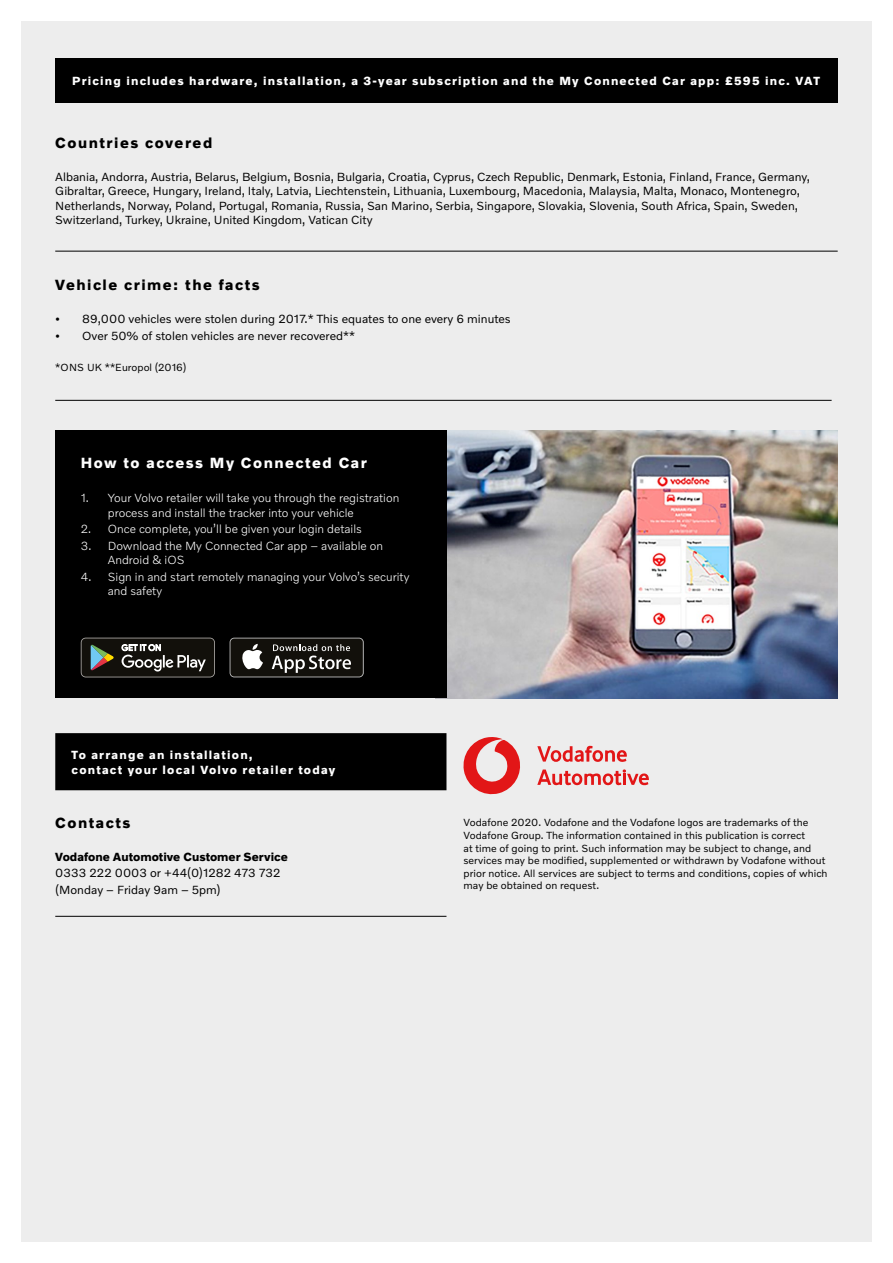
<style>
.page{position:relative;width:893px;height:1263px;background:#fff}
.page>*{position:absolute;margin:0;border:0;box-sizing:border-box;transform-origin:0 0}
.t1{font:700 15px "Volvo Novum";letter-spacing:.1em;color:#000}
.t2{font:700 15px "Volvo Novum";letter-spacing:.1em;color:#fff}
.t3{font:12px/14.4px "Volvo Novum";color:#000}
.t4{font:300 12px/14.4px "Volvo Novum";color:#fff}
.t5{font:700 12px/15px "Volvo Novum";letter-spacing:.1em;color:#fff}
.t6{font:700 12px "Volvo Novum";color:#000}
.t7{font:10.5px/12.6px "Volvo Novum";letter-spacing:.005em;color:#000}
</style>
<div class="page">
<div style="left:21px;top:21px;width:851px;height:1221px;background:#ededed"></div>
<img style="left:446px;top:430px;width:392px;height:268px">
<hr style="left:55px;top:251px;width:783px;height:1px;background:#000">
<hr style="left:55px;top:400px;width:777px;height:1px;background:#000">
<div style="left:55px;top:58px;width:783px;height:45px;background:#000"></div>
<div style="left:55px;top:430px;width:391px;height:268px;background:#000"></div>
<svg style="left:230px;top:638px;width:134px;height:39px"></svg>
<div style="left:230px;top:638px;width:133px;height:38px;background:#12100b;border-radius:4px"></div>
<svg style="left:242px;top:644px;width:21px;height:25px"></svg>
<svg style="left:272px;top:644px;width:79px;height:29px"></svg>
<svg style="left:81px;top:638px;width:134px;height:39px;background:#393833"></svg>
<hr style="left:55px;top:916px;width:391px;height:1px;background:#000">
<div style="left:56px;top:734px;width:390px;height:55px;background:#000"></div>
<div style="left:55px;top:733px;width:391px;height:57px;border:2px solid #000"></div>
<svg style="left:463px;top:737px;width:57px;height:58px"></svg>
<svg style="left:537px;top:745px;width:90px;height:17px"></svg>
<svg style="left:537px;top:769px;width:112px;height:16px"></svg>
<p class="t5" style="left:72px;top:73px;width:749px">Pricing includes hardware, installation, a 3-year subscription and the My Connected Car app: £595 inc. VAT</p>
<p class="t1" style="left:55px;top:133px;width:159px">Countries covered</p>
<p class="t3" style="left:55px;top:169px;width:756px">Albania, Andorra, Austria, Belarus, Belgium, Bosnia, Bulgaria, Croatia, Cyprus, Czech Republic, Denmark, Estonia, Finland, France, Germany, Gibraltar, Greece, Hungary, Ireland, Italy, Latvia, Liechtenstein, Lithuania, Luxembourg, Macedonia, Malaysia, Malta, Monaco, Montenegro, Netherlands, Norway, Poland, Portugal, Romania, Russia, San Marino, Serbia, Singapore, Slovakia, Slovenia, South Africa, Spain, Sweden, Switzerland, Turkey, Ukraine, United Kingdom, Vatican City</p>
<p class="t1" style="left:55px;top:275px;width:206px">Vehicle crime: the facts</p>
<p class="t3" style="left:55px;top:311px;width:457px">• 89,000 vehicles were stolen during 2017.* This equates to one every 6 minutes</p>
<p class="t3" style="left:55px;top:328px;width:301px">• Over 50% of stolen vehicles are never recovered**</p>
<p class="t7" style="left:55px;top:361px;width:133px">*ONS UK **Europol (2016)</p>
<p class="t2" style="left:81px;top:453px;width:288px">How to access My Connected Car</p>
<p class="t4" style="left:108px;top:490px;width:293px;text-indent:-27px">1. Your Volvo retailer will take you through the registration process and install the tracker into your vehicle</p>
<p class="t4" style="left:81px;top:521px;width:283px">2. Once complete, you’ll be given your login details</p>
<p class="t4" style="left:108px;top:538px;width:277px;text-indent:-27px">3. Download the My Connected Car app – available on<br>Android &amp; iOS</p>
<p class="t4" style="left:108px;top:569px;width:303px;text-indent:-27px">4. Sign in and start remotely managing your Volvo’s security and safety</p>
<p class="t5" style="left:72px;top:747px;width:265px">To arrange an installation,<br>contact your local Volvo retailer today</p>
<p class="t1" style="left:55px;top:813px;width:77px">Contacts</p>
<p class="t6" style="left:55px;top:849px;width:234px">Vodafone Automotive Customer Service</p>
<p class="t3" style="left:55px;top:864px;width:227px;line-height:16.5px">0333 222 0003 or +44(0)1282 473 732 (Monday – Friday 9am – 5pm)</p>
<p class="t7" style="left:463px;top:816px;width:366px">Vodafone 2020. Vodafone and the Vodafone logos are trademarks of the Vodafone Group. The information contained in this publication is correct<br>at time of going to print. Such information may be subject to change, and services may be modified, supplemented or withdrawn by Vodafone without prior notice. All services are subject to terms and conditions, copies of which may be obtained on request.</p>
</div>
